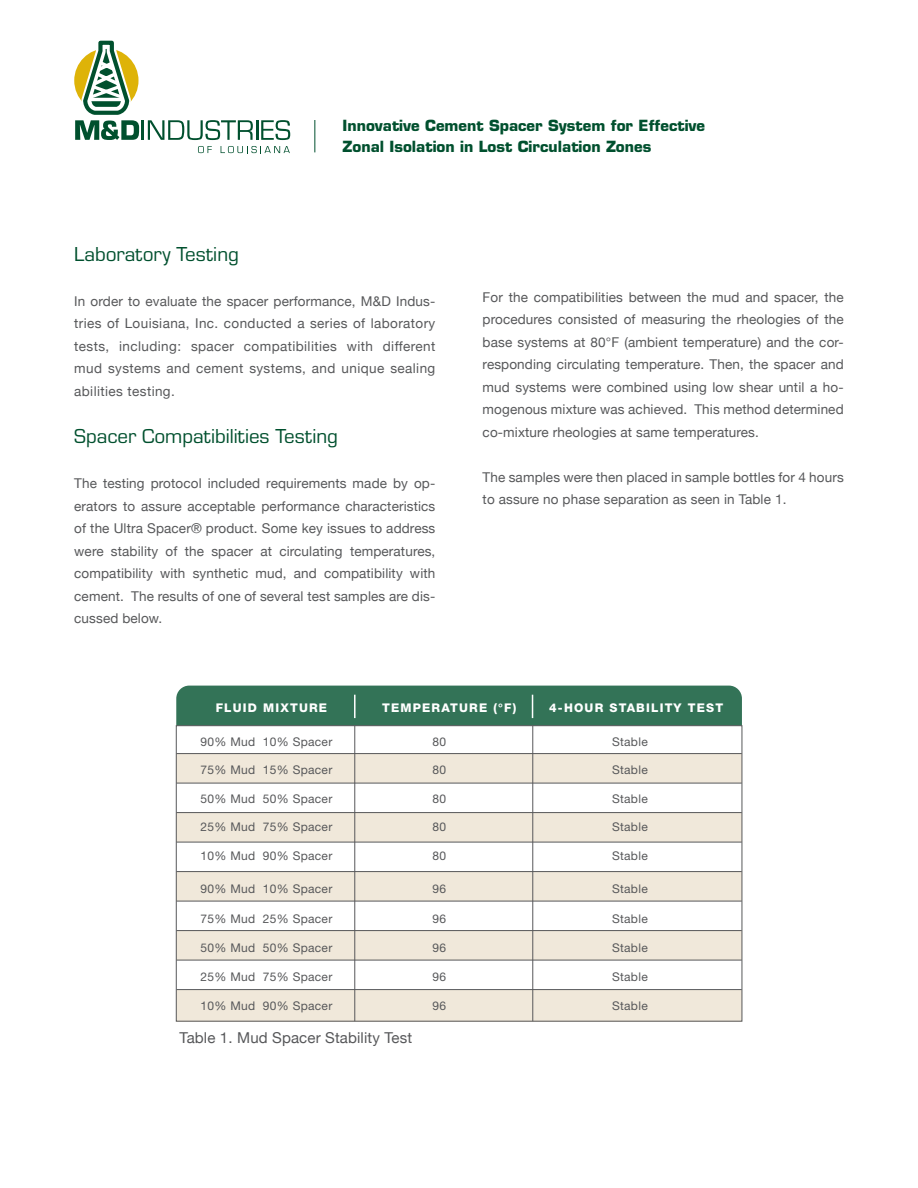
<style>
.page{position:relative;width:918px;height:1188px;background:#fff}
.page>*{position:absolute;margin:0;border:0;box-sizing:border-box;transform-origin:0 0}
.t1{font:21px "Eurostile Roman DTC";color:#00502e}
.t2{font:700 15px/21px "Eurostile";color:#00502e}
.t3{font:15px "Helvetica Neue";letter-spacing:.01em;color:#57585a}
.t4{font:13.5px/22.5px "Helvetica Neue";letter-spacing:.01em;color:#57585a;text-align:justify}
.t5{font:12px "Helvetica Neue";letter-spacing:.025em;color:#57585a}
.t6{font:800 12px "Helvetica Neue";letter-spacing:.1em;color:#fff}
</style>
<div class="page">
<svg style="left:75px;top:40px;width:64px;height:100px"></svg>
<hr style="left:142px;top:120px;width:2px;height:20px;background:#00502e">
<svg style="left:148px;top:120px;width:105px;height:20px"></svg>
<hr style="left:256px;top:120px;width:2px;height:20px;background:#00502e">
<svg style="left:261px;top:120px;width:29px;height:20px"></svg>
<svg style="left:198px;top:146px;width:14px;height:7px"></svg>
<svg style="left:221px;top:146px;width:69px;height:7px"></svg>
<hr style="left:314px;top:120px;width:1px;height:32px;background:#00502e">
<div style="left:176px;top:754px;width:566px;height:29px;background:#f0e8da"></div>
<div style="left:176px;top:813px;width:566px;height:29px;background:#f0e8da"></div>
<div style="left:176px;top:872px;width:566px;height:29px;background:#f0e8da"></div>
<div style="left:176px;top:930px;width:566px;height:30px;background:#f0e8da"></div>
<div style="left:176px;top:990px;width:566px;height:31px;background:#f0e8da"></div>
<hr style="left:354px;top:726px;width:1px;height:295px;background:#57585a">
<div style="left:176px;top:686px;width:566px;height:40px;background:#337357"></div>
<hr style="left:532px;top:726px;width:1px;height:295px;background:#57585a">
<hr style="left:176px;top:753px;width:566px;height:1px;background:#57585a">
<hr style="left:176px;top:783px;width:566px;height:1px;background:#57585a">
<hr style="left:176px;top:812px;width:566px;height:1px;background:#57585a">
<hr style="left:176px;top:842px;width:566px;height:1px;background:#57585a">
<hr style="left:176px;top:871px;width:566px;height:1px;background:#57585a">
<hr style="left:176px;top:901px;width:566px;height:1px;background:#57585a">
<hr style="left:176px;top:930px;width:566px;height:1px;background:#57585a">
<hr style="left:176px;top:960px;width:566px;height:1px;background:#57585a">
<hr style="left:176px;top:989px;width:566px;height:1px;background:#57585a">
<p class="t2" style="left:343px;top:115px;width:364px">Innovative Cement Spacer System for Effective<br>Zonal Isolation in Lost Circulation Zones</p>
<p class="t1" style="left:74px;top:243px;width:166px">Laboratory Testing</p>
<p class="t4" style="left:74px;top:289px;width:363px">In order to evaluate the spacer performance, M&amp;D Indus&shy;tries of Louisiana, Inc. conducted a series of laboratory tests, including: spacer compatibilities with different mud systems and cement systems, and unique sealing abilities testing.</p>
<p class="t1" style="left:74px;top:425px;width:265px">Spacer Compatibilities Testing</p>
<p class="t4" style="left:74px;top:472px;width:363px">The testing protocol included requirements made by op&shy;erators to assure acceptable performance characteristics of the Ultra Spacer® product. Some key issues to address were stability of the spacer at circulating temperatures, compatibility with synthetic mud, and compatibility with cement. The results of one of several test samples are dis&shy;cussed below.</p>
<p class="t4" style="left:483px;top:286px;width:363px">For the compatibilities between the mud and spacer, the procedures consisted of measuring the rheologies of the base systems at 80°F (ambient temperature) and the cor&shy;responding circulating temperature. Then, the spacer and mud systems were combined using low shear until a ho&shy;mogenous mixture was achieved. This method determined co-mixture rheologies at same temperatures.</p>
<p class="t4" style="left:483px;top:466px;width:363px">The samples were then placed in sample bottles for 4 hours to assure no phase separation as seen in Table 1.</p>
<p class="t6" style="left:216px;top:701px;width:113px">FLUID MIXTURE</p>
<p class="t5" style="left:201px;top:734px;width:133px">90% Mud 10% Spacer</p>
<p class="t5" style="left:201px;top:762px;width:133px">75% Mud 15% Spacer</p>
<p class="t5" style="left:201px;top:791px;width:133px">50% Mud 50% Spacer</p>
<p class="t5" style="left:201px;top:820px;width:133px">25% Mud 75% Spacer</p>
<p class="t5" style="left:201px;top:849px;width:133px">10% Mud 90% Spacer</p>
<p class="t5" style="left:201px;top:881px;width:133px">90% Mud 10% Spacer</p>
<p class="t5" style="left:201px;top:911px;width:133px">75% Mud 25% Spacer</p>
<p class="t5" style="left:201px;top:940px;width:133px">50% Mud 50% Spacer</p>
<p class="t5" style="left:201px;top:969px;width:133px">25% Mud 75% Spacer</p>
<p class="t5" style="left:201px;top:998px;width:133px">10% Mud 90% Spacer</p>
<p class="t6" style="left:382px;top:701px;width:136px">TEMPERATURE (°F)</p>
<p class="t6" style="left:549px;top:701px;width:176px">4-HOUR STABILITY TEST</p>
<p class="t5" style="left:433px;top:734px;width:15px">80</p>
<p class="t5" style="left:433px;top:762px;width:15px">80</p>
<p class="t5" style="left:433px;top:791px;width:15px">80</p>
<p class="t5" style="left:433px;top:820px;width:15px">80</p>
<p class="t5" style="left:433px;top:849px;width:15px">80</p>
<p class="t5" style="left:433px;top:881px;width:15px">96</p>
<p class="t5" style="left:433px;top:911px;width:15px">96</p>
<p class="t5" style="left:433px;top:940px;width:15px">96</p>
<p class="t5" style="left:433px;top:969px;width:15px">96</p>
<p class="t5" style="left:433px;top:998px;width:15px">96</p>
<p class="t5" style="left:612px;top:734px;width:37px">Stable</p>
<p class="t5" style="left:612px;top:762px;width:37px">Stable</p>
<p class="t5" style="left:612px;top:791px;width:37px">Stable</p>
<p class="t5" style="left:612px;top:820px;width:37px">Stable</p>
<p class="t5" style="left:612px;top:849px;width:37px">Stable</p>
<p class="t5" style="left:612px;top:881px;width:37px">Stable</p>
<p class="t5" style="left:612px;top:911px;width:37px">Stable</p>
<p class="t5" style="left:612px;top:940px;width:37px">Stable</p>
<p class="t5" style="left:612px;top:969px;width:37px">Stable</p>
<p class="t5" style="left:612px;top:998px;width:37px">Stable</p>
<p class="t3" style="left:180px;top:1029px;width:234px">Table 1. Mud Spacer Stability Test</p>
</div>
